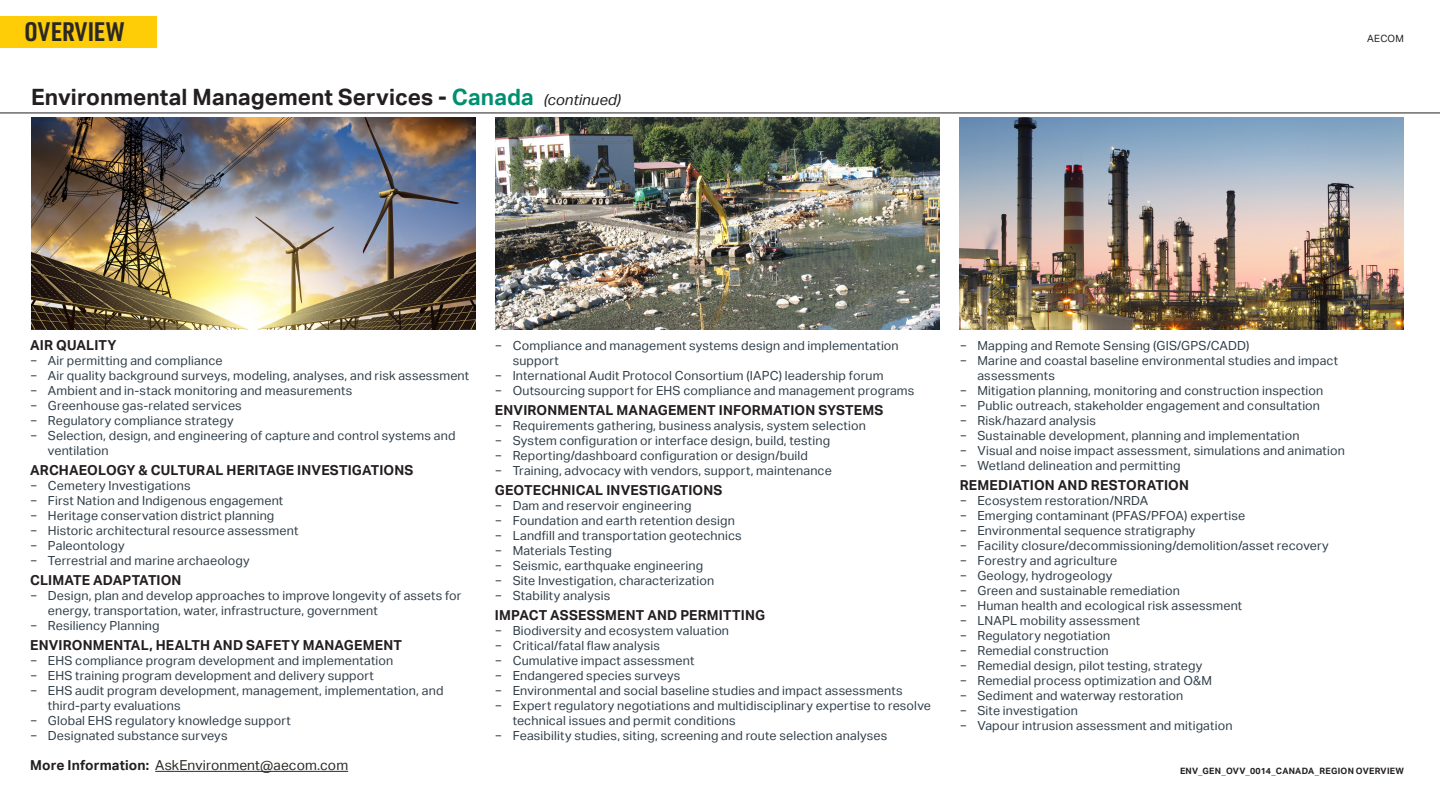
<style>
.page{position:relative;width:1440px;height:810px;background:#fff}
.page>*{position:absolute;margin:0;border:0;box-sizing:border-box;transform-origin:0 0}
.Heading_06_A_Bd_14_1{font:700 26.25px "URWDIN Cond";letter-spacing:.01em;color:#2b2824}
.CV_Heading_Large_A_B{font:700 22.5px "AECOM Sans";letter-spacing:.005em;color:#231f20}
.Heading_08_A_Bd_11_1{font:700 13.75px "AECOM Sans";letter-spacing:.015em;color:#231f20}
.Heading_08_A_Bd_11_1-2{font:13.75px "AECOM Sans";letter-spacing:.005em;color:#2b2824}
.t1{font:12.5px/15px "AECOM Sans";letter-spacing:.015em;color:#303e49}
.t2{font:10px "AECOM Sans";letter-spacing:.02em;color:#231f20}
.Page_Number_Right_A{font:700 8.75px "AECOM Sans";letter-spacing:.03em;color:#231f20}
.s1{color:#008f71}
.s2{font-weight:400;font-style:italic;font-size:15px}
.s3{font-weight:700;color:#231f20}
</style>
<div class="page">
<hr style="left:0;top:113px;width:1440px;height:1px;background:#231f20">
<hr style="left:155px;top:771px;width:193px;height:1px;background:#2b2824">
<div style="left:0;top:16px;width:157px;height:31px;background:#fecd08"></div>
<img style="left:31px;top:118px;width:444px;height:211px">
<img style="left:496px;top:118px;width:444px;height:211px">
<img style="left:960px;top:118px;width:444px;height:211px">
<p class="Heading_06_A_Bd_14_1" style="left:25px;top:14px;width:101px">OVERVIEW</p>
<p class="CV_Heading_Large_A_B" style="left:31px;top:84px;width:591px">Environmental Management Services - <span class="s1">Canada</span> <span class="s2">(continued)</span></p>
<p class="t2" style="left:1367px;top:33px;width:38px">AECOM</p>
<p class="Heading_08_A_Bd_11_1" style="left:30px;top:337px;width:88px">AIR QUALITY</p>
<p class="t1" style="left:30px;top:353px;width:194px">− Air permitting and compliance</p>
<p class="t1" style="left:30px;top:368px;width:441px">− Air quality background surveys, modeling, analyses, and risk assessment</p>
<p class="t1" style="left:30px;top:383px;width:324px">− Ambient and in-stack monitoring and measurements</p>
<p class="t1" style="left:30px;top:398px;width:213px">− Greenhouse gas-related services</p>
<p class="t1" style="left:30px;top:413px;width:205px">− Regulatory compliance strategy</p>
<p class="t1" style="left:48px;top:428px;width:409px;text-indent:-18px">− Selection, design, and engineering of capture and control systems and ventilation</p>
<p class="Heading_08_A_Bd_11_1" style="left:30px;top:462px;width:385px">ARCHAEOLOGY &amp; CULTURAL HERITAGE INVESTIGATIONS</p>
<p class="t1" style="left:30px;top:478px;width:162px">− Cemetery Investigations</p>
<p class="t1" style="left:30px;top:493px;width:255px">− First Nation and Indigenous engagement</p>
<p class="t1" style="left:30px;top:508px;width:246px">− Heritage conservation district planning</p>
<p class="t1" style="left:30px;top:523px;width:270px">− Historic architectural resource assessment</p>
<p class="t1" style="left:30px;top:538px;width:96px">− Paleontology</p>
<p class="t1" style="left:30px;top:553px;width:221px">− Terrestrial and marine archaeology</p>
<p class="Heading_08_A_Bd_11_1" style="left:30px;top:572px;width:153px">CLIMATE ADAPTATION</p>
<p class="t1" style="left:48px;top:588px;width:415px;text-indent:-18px">− Design, plan and develop approaches to improve longevity of assets for energy, transportation, water, infrastructure, government</p>
<p class="t1" style="left:30px;top:618px;width:131px">− Resiliency Planning</p>
<p class="Heading_08_A_Bd_11_1" style="left:30px;top:637px;width:373px">ENVIRONMENTAL, HEALTH AND SAFETY MANAGEMENT</p>
<p class="t1" style="left:30px;top:653px;width:365px">− EHS compliance program development and implementation</p>
<p class="t1" style="left:30px;top:668px;width:345px">− EHS training program development and delivery support</p>
<p class="t1" style="left:48px;top:683px;width:397px;text-indent:-18px">− EHS audit program development, management, implementation, and third-party evaluations</p>
<p class="t1" style="left:30px;top:713px;width:262px">− Global EHS regulatory knowledge support</p>
<p class="t1" style="left:30px;top:728px;width:199px">− Designated substance surveys</p>
<p class="t1" style="left:495px;top:338px;width:405px">− Compliance and management systems design and implementation</p>
<p class="t1" style="left:513px;top:353px;width:48px">support</p>
<p class="t1" style="left:495px;top:368px;width:390px">− International Audit Protocol Consortium (IAPC) leadership forum</p>
<p class="t1" style="left:495px;top:383px;width:421px">− Outsourcing support for EHS compliance and management programs</p>
<p class="Heading_08_A_Bd_11_1" style="left:495px;top:402px;width:390px">ENVIRONMENTAL MANAGEMENT INFORMATION SYSTEMS</p>
<p class="t1" style="left:495px;top:418px;width:372px">− Requirements gathering, business analysis, system selection − System configuration or interface design, build, testing<br>− Reporting/dashboard configuration or design/build<br>− Training, advocacy with vendors, support, maintenance</p>
<p class="Heading_08_A_Bd_11_1" style="left:495px;top:482px;width:229px">GEOTECHNICAL INVESTIGATIONS</p>
<p class="t1" style="left:495px;top:498px;width:248px">− Dam and reservoir engineering<br>− Foundation and earth retention design − Landfill and transportation geotechnics − Materials Testing<br>− Seismic, earthquake engineering<br>− Site Investigation, characterization<br>− Stability analysis</p>
<p class="Heading_08_A_Bd_11_1" style="left:495px;top:607px;width:272px">IMPACT ASSESSMENT AND PERMITTING</p>
<p class="t1" style="left:495px;top:623px;width:236px">− Biodiversity and ecosystem valuation</p>
<p class="t1" style="left:495px;top:638px;width:167px">− Critical/fatal flaw analysis</p>
<p class="t1" style="left:495px;top:653px;width:201px">− Cumulative impact assessment</p>
<p class="t1" style="left:495px;top:668px;width:187px">− Endangered species surveys</p>
<p class="t1" style="left:495px;top:683px;width:409px">− Environmental and social baseline studies and impact assessments</p>
<p class="t1" style="left:495px;top:698px;width:437px">− Expert regulatory negotiations and multidisciplinary expertise to resolve</p>
<p class="t1" style="left:513px;top:713px;width:225px">technical issues and permit conditions</p>
<p class="t1" style="left:495px;top:728px;width:394px">− Feasibility studies, siting, screening and route selection analyses</p>
<p class="t1" style="left:960px;top:338px;width:291px">− Mapping and Remote Sensing (GIS/GPS/CADD)</p>
<p class="t1" style="left:960px;top:353px;width:380px">− Marine and coastal baseline environmental studies and impact</p>
<p class="t1" style="left:977px;top:368px;width:79px">assessments</p>
<p class="t1" style="left:960px;top:383px;width:365px">− Mitigation planning, monitoring and construction inspection</p>
<p class="t1" style="left:960px;top:398px;width:362px">− Public outreach, stakeholder engagement and consultation</p>
<p class="t1" style="left:960px;top:413px;width:138px">− Risk/hazard analysis</p>
<p class="t1" style="left:960px;top:428px;width:341px">− Sustainable development, planning and implementation</p>
<p class="t1" style="left:960px;top:443px;width:387px">− Visual and noise impact assessment, simulations and animation</p>
<p class="t1" style="left:960px;top:458px;width:222px">− Wetland delineation and permitting</p>
<p class="Heading_08_A_Bd_11_1" style="left:960px;top:477px;width:231px">REMEDIATION AND RESTORATION</p>
<p class="t1" style="left:960px;top:493px;width:371px">− Ecosystem restoration/NRDA<br>− Emerging contaminant (PFAS/PFOA) expertise<br>− Environmental sequence stratigraphy<br>− Facility closure/decommissioning/demolition/asset recovery − Forestry and agriculture<br>− Geology, hydrogeology<br>− Green and sustainable remediation<br>− Human health and ecological risk assessment<br>− LNAPL mobility assessment<br>− Regulatory negotiation<br>− Remedial construction<br>− Remedial design, pilot testing, strategy<br>− Remedial process optimization and O&amp;M<br>− Sediment and waterway restoration<br>− Site investigation<br>− Vapour intrusion assessment and mitigation</p>
<p class="Heading_08_A_Bd_11_1-2" style="left:30px;top:757px;width:319px"><span class="s3">More Information:</span> AskEnvironment@aecom.com</p>
<p class="Page_Number_Right_A" style="left:1180px;top:766px;width:225px">ENV_GEN_OVV_0014_CANADA_REGION OVERVIEW</p>
</div>
